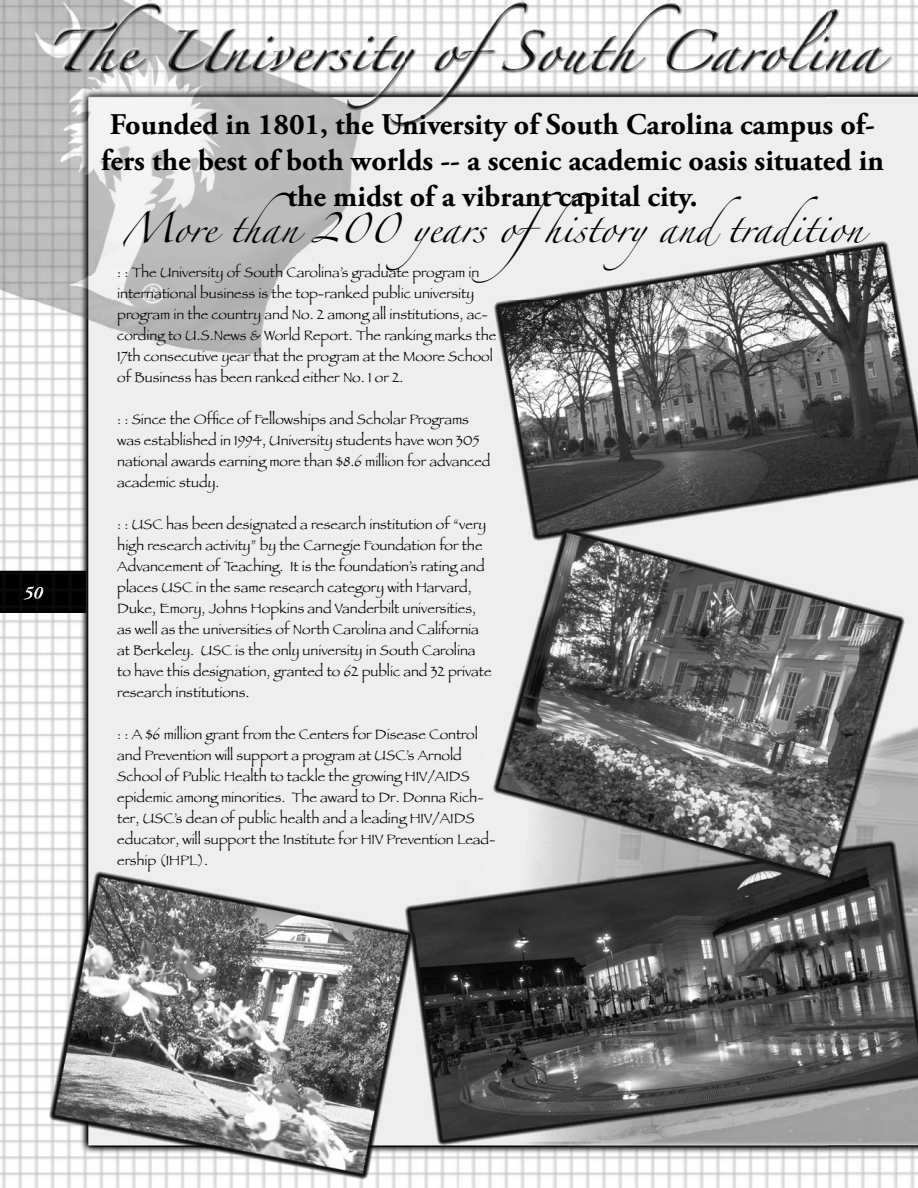
<style>
.page{position:relative;width:918px;height:1188px;background:#fff}
.page>*{position:absolute;margin:0;border:0;box-sizing:border-box;transform-origin:0 0}
.t1{font:700 30px/36px "Adobe Garamond Pro";color:#000;text-align:center}
.t2{font:27px "Zapfino";color:#000}
.t3{font:14.25px/21px "Papyrus";color:#000}
</style>
<div class="page">
<img style="left:0;top:0;width:918px;height:1188px">
<img style="left:0;top:571px;width:86px;height:42px">
<img style="left:24px;top:587px;width:19px;height:13px">
<h1 class="t1" style="left:101px;top:109px;width:784px">Founded in 1801, the University of South Carolina campus of&shy;fers the best of both worlds -- a scenic academic oasis situated in the midst of a vibrant capital city.</h1>
<h2 class="t2" style="left:122px;top:217px;width:742px">More than 200 years ofhistoryandtradition</h2>
<p class="t3" style="left:117px;top:262px;width:381px">: : The University of South Carolina’s graduate program in international business is the top-ranked public university program in the country and No. 2 among all institutions, ac&shy;cording to U.S.News &amp; World Report. The ranking marks the 17th consecutive year that the program at the Moore School of Business has been ranked either No. 1 or 2.</p>
<p class="t3" style="left:117px;top:409px;width:375px">: : Since the Office of Fellowships and Scholar Programs was established in 1994, University students have won 305 national awards earning more than $8.6 million for advanced academic study.</p>
<p class="t3" style="left:117px;top:514px;width:376px">: : USC has been designated a research institution of “very high research activity” by the Carnegie Foundation for the Advancement of Teaching. It is the foundation’s rating and places USC in the same research category with Harvard, Duke, Emory, Johns Hopkins and Vanderbilt universities, as well as the universities of North Carolina and California at Berkeley. USC is the only university in South Carolina to have this designation, granted to 62 public and 32 private research institutions.</p>
<p class="t3" style="left:117px;top:724px;width:380px">: : A $6 million grant from the Centers for Disease Control and Prevention will support a program at USC’s Arnold School of Public Health to tackle the growing HIV/AIDS epidemic among minorities. The award to Dr. Donna Rich&shy;ter, USC’s dean of public health and a leading HIV/AIDS educator, will support the Institute for HIV Prevention Lead&shy;ership (IHPL).</p>
</div>
